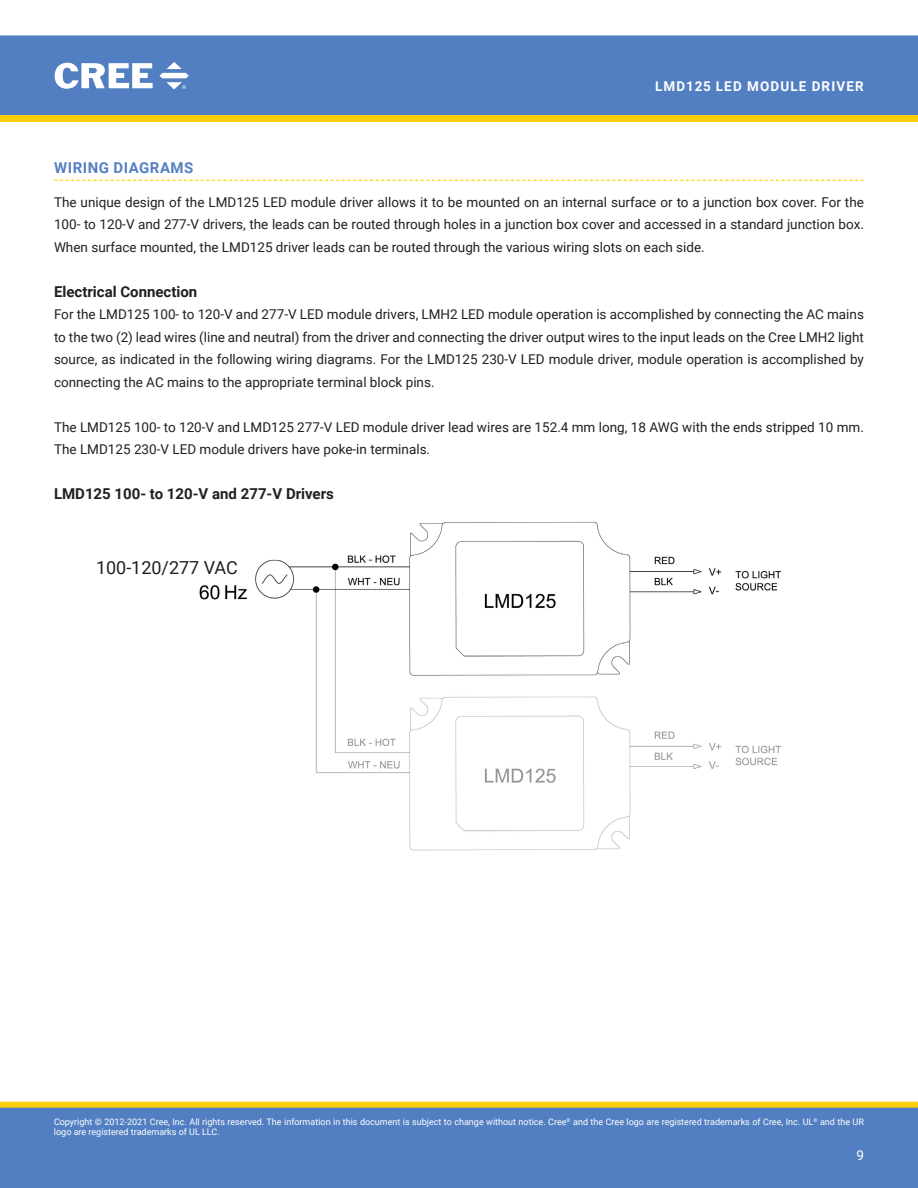
<style>
.page{position:relative;width:918px;height:1188px;background:#fff}
.page>*{position:absolute;margin:0;border:0;box-sizing:border-box;transform-origin:0 0}
.t1{font:18px "Roboto";color:#231f20}
.t2{font:700 15px "Roboto";color:#231f20}
.t3{font:700 15px "Roboto";letter-spacing:.035em;color:#5580c3}
.t4{font:13.5px/22.5px "Roboto";color:#231f20;text-align:justify}
.t5{font:700 13.5px "Roboto";letter-spacing:.085em;color:#fff}
.t6{font:13.5px "Roboto";color:#fff}
.t7{font:9px/10.8px "Roboto";color:#fff}
</style>
<div class="page">
<div style="left:1px;top:36px;width:916px;height:78px;background:#527fc1"></div>
<div style="left:0;top:35px;width:918px;height:80px;border:1px solid #527fc1"></div>
<svg style="left:55px;top:63px;width:98px;height:26px"></svg>
<svg style="left:159px;top:62px;width:30px;height:28px"></svg>
<div style="left:1px;top:1102px;width:916px;height:6px;background:#fcce0b"></div>
<div style="left:0;top:1102px;width:918px;height:6px;border:1px solid #fcce0b"></div>
<div style="left:0;top:1108px;width:918px;height:80px;background:#527fc1"></div>
<svg style="left:0;top:115px;width:918px;height:7px;background:#fbce0d"></svg>
<svg style="left:54px;top:180px;width:810px;height:1px"></svg>
<img style="left:199px;top:522px;width:582px;height:328px">
<div style="left:135px;top:552px;width:119px;height:27px;background:#fff"></div>
<p class="t5" style="left:655px;top:77px;width:210px">LMD125 LED MODULE DRIVER</p>
<p class="t3" style="left:54px;top:157px;width:141px">WIRING DIAGRAMS</p>
<p class="t4" style="left:54px;top:190px;width:812px">The unique design of the LMD125 LED module driver allows it to be mounted on an internal surface or to a junction box cover. For the 100- to 120-V and 277-V drivers, the leads can be routed through holes in a junction box cover and accessed in a standard junction box.<br>When surface mounted, the LMD125 driver leads can be routed through the various wiring slots on each side.</p>
<p class="t2" style="left:54px;top:281px;width:145px">Electrical Connection</p>
<p class="t4" style="left:54px;top:303px;width:812px">For the LMD125 100- to 120-V and 277-V LED module drivers, LMH2 LED module operation is accomplished by connecting the AC mains to the two (2) lead wires (line and neutral) from the driver and connecting the driver output wires to the input leads on the Cree LMH2 light source, as indicated in the following wiring diagrams. For the LMD125 230-V LED module driver, module operation is accomplished by connecting the AC mains to the appropriate terminal block pins.</p>
<p class="t4" style="left:54px;top:415px;width:811px">The LMD125 100- to 120-V and LMD125 277-V LED module driver lead wires are 152.4 mm long, 18 AWG with the ends stripped 10 mm.<br>The LMD125 230-V LED module drivers have poke‑in terminals.</p>
<p class="t2" style="left:54px;top:483px;width:281px">LMD125 100- to 120-V and 277-V Drivers</p>
<h1 class="t1" style="left:96px;top:555px;width:143px">100-120/277 VAC</h1>
<p class="t7" style="left:54px;top:1116px;width:812px">Copyright © 2012-2021 Cree, Inc. All rights reserved. The information in this document is subject to change without notice. Cree<sup>®</sup> and the Cree logo are registered trademarks of Cree, Inc. UL<sup>®</sup> and the UR logo are registered trademarks of UL LLC.</p>
<p class="t6" style="left:856px;top:1145px;width:9px">9</p>
</div>
